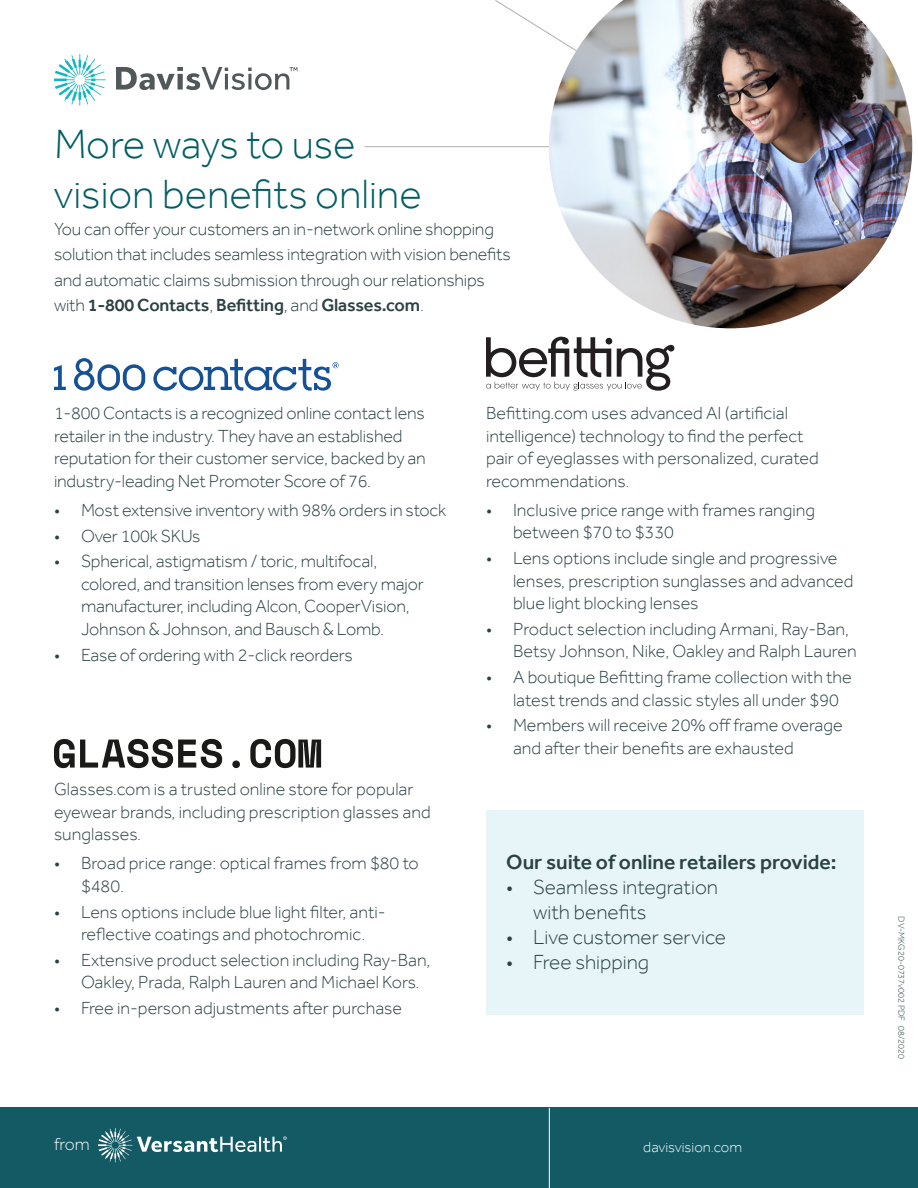
<style>
.page{position:relative;width:918px;height:1188px;background:#fff}
.page>*{position:absolute;margin:0;border:0;box-sizing:border-box;transform-origin:0 0}
.t1{font:300 42px/49.5px "Effra";color:#005e63}
.t2{font:300 21px/25.2px "Effra";color:#2b4144}
.t3{font:500 21px "Effra";color:#2b4144}
.t4{font:300 18px/22.5px "Effra";color:#2b4144}
.t5{font:300 17.7px "Effra";color:#fff}
.t6{font:300 15px "Effra";color:#fbfbfb}
.t7{font:300 9px "Effra";color:#2b4144}
.s1{font-weight:500}
</style>
<div class="page">
<svg style="left:54px;top:739px;width:168px;height:29px"></svg>
<svg style="left:232px;top:761px;width:8px;height:7px"></svg>
<svg style="left:250px;top:739px;width:71px;height:29px"></svg>
<svg style="left:54px;top:365px;width:12px;height:25px"></svg>
<svg style="left:74px;top:358px;width:71px;height:33px"></svg>
<svg style="left:153px;top:359px;width:186px;height:32px"></svg>
<hr style="left:364px;top:146px;width:525px;height:1px;background:#abafae">
<svg style="left:494px;top:0;width:55px;height:148px"></svg>
<img style="left:549px;top:0;width:363px;height:328px">
<div style="left:0;top:1108px;width:918px;height:80px;background:#145a65"></div>
<hr style="left:549px;top:1108px;width:1px;height:80px;background:#fff">
<svg style="left:486px;top:337px;width:188px;height:54px"></svg>
<div style="left:486px;top:810px;width:378px;height:204px;background:#e7f5f8"></div>
<svg style="left:98px;top:1128px;width:189px;height:34px"></svg>
<svg style="left:54px;top:54px;width:52px;height:52px"></svg>
<svg style="left:116px;top:67px;width:182px;height:23px"></svg>
<p class="t1" style="left:54px;top:119px;width:369px">More ways to use vision benefits online</p>
<p class="t4" style="left:54px;top:216px;width:458px;line-height:25.5px">You can offer your customers an in-network online shopping solution that includes seamless integration with vision benefits and automatic claims submission through our relationships with <span class="s1">1-800 Contacts</span>, <span class="s1">Befitting</span>, and <span class="s1">Glasses.com</span>.</p>
<p class="t4" style="left:54px;top:402px;width:373px">1-800 Contacts is a recognized online contact lens retailer in the industry. They have an established reputation for their customer service, backed by an industry-leading Net Promoter Score of 76.</p>
<p class="t4" style="left:54px;top:498px;width:394px">• Most extensive inventory with 98% orders in stock</p>
<p class="t4" style="left:54px;top:524px;width:148px">• Over 100k SKUs</p>
<p class="t4" style="left:81px;top:550px;width:344px;text-indent:-27px">• Spherical, astigmatism / toric, multifocal, colored, and transition lenses from every major manufacturer, including Alcon, CooperVision, Johnson &amp; Johnson, and Bausch &amp; Lomb.</p>
<p class="t4" style="left:54px;top:643px;width:300px">• Ease of ordering with 2-click reorders</p>
<p class="t4" style="left:54px;top:778px;width:378px">Glasses.com is a trusted online store for popular eyewear brands, including prescription glasses and sunglasses.</p>
<p class="t4" style="left:81px;top:852px;width:339px;text-indent:-27px">• Broad price range: optical frames from $80 to $480.</p>
<p class="t4" style="left:54px;top:900px;width:333px;text-align:center">• Lens options include blue light filter, anti&shy;reflective coatings and photochromic.</p>
<p class="t4" style="left:81px;top:948px;width:351px;text-indent:-27px">• Extensive product selection including Ray-Ban,<br>Oakley, Prada, Ralph Lauren and Michael Kors.</p>
<p class="t4" style="left:54px;top:997px;width:350px">• Free in-person adjustments after purchase</p>
<p class="t4" style="left:486px;top:402px;width:334px">Befitting.com uses advanced AI (artificial intelligence) technology to find the perfect pair of eyeglasses with personalized, curated recommendations.</p>
<p class="t4" style="left:513px;top:498px;width:304px;text-indent:-27px">• Inclusive price range with frames ranging between $70 to $330</p>
<p class="t4" style="left:513px;top:547px;width:342px;text-indent:-27px">• Lens options include single and progressive lenses, prescription sunglasses and advanced blue light blocking lenses</p>
<p class="t4" style="left:513px;top:617px;width:345px;text-indent:-27px">• Product selection including Armani, Ray-Ban,<br>Betsy Johnson, Nike, Oakley and Ralph Lauren</p>
<p class="t4" style="left:513px;top:666px;width:340px;text-indent:-27px">• A boutique Befitting frame collection with the latest trends and classic styles all under $90</p>
<p class="t4" style="left:513px;top:714px;width:331px;text-indent:-27px">• Members will receive 20% off frame overage and after their benefits are exhausted</p>
<p class="t3" style="left:506px;top:849px;width:332px">Our suite of online retailers provide:</p>
<p class="t2" style="left:533px;top:874px;width:186px;text-indent:-27px">• Seamless integration with benefits</p>
<p class="t2" style="left:506px;top:924px;width:221px">• Live customer service</p>
<p class="t2" style="left:506px;top:950px;width:144px">• Free shipping</p>
<p class="t5" style="left:54px;top:1133px;width:37px">from</p>
<p class="t6" style="left:643px;top:1138px;width:100px">davisvision.com</p>
<p class="t7" style="left:907px;top:916px;width:144px;rotate:90deg">DV-MKG20-0737v002 PDF 08/2020</p>
</div>
